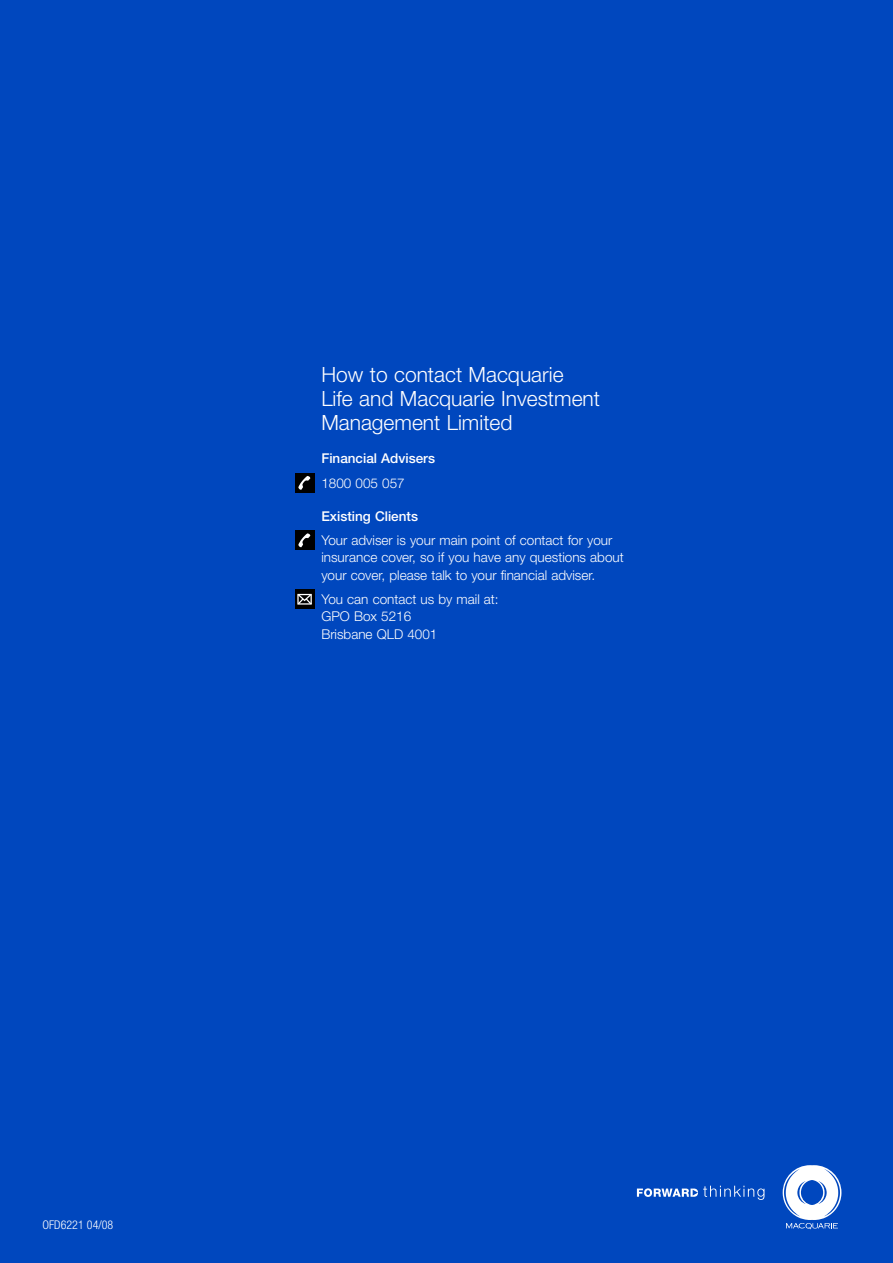
<style>
.page{position:relative;width:893px;height:1263px;background:#0047be}
.page>*{position:absolute;margin:0;border:0;box-sizing:border-box;transform-origin:0 0}
.t1{font:300 21px/24px "Helvetica Neue";color:#fff}
.t2{font:300 13.5px/17.2px "Helvetica Neue";color:#fff}
.t3{font:500 13.5px "Helvetica Neue";color:#fff}
.t4{font:300 condensed 12px "Helvetica Neue";color:#fff}
</style>
<div class="page">
<div style="left:295px;top:473px;width:19px;height:19px;background:#000"></div>
<svg style="left:298px;top:476px;width:12px;height:14px"></svg>
<div style="left:295px;top:530px;width:19px;height:20px;background:#000"></div>
<svg style="left:298px;top:533px;width:12px;height:14px"></svg>
<div style="left:295px;top:589px;width:19px;height:20px;background:#000"></div>
<svg style="left:297px;top:594px;width:15px;height:11px"></svg>
<svg style="left:637px;top:1186px;width:127px;height:14px"></svg>
<svg style="left:783px;top:1165px;width:58px;height:64px"></svg>
<h1 class="t1" style="left:321px;top:362px;width:280px">How to contact Macquarie<br>Life and Macquarie Investment<br>Management Limited</h1>
<p class="t3" style="left:321px;top:450px;width:115px">Financial Advisers</p>
<p class="t2" style="left:321px;top:474px;width:85px">1800 005 057</p>
<p class="t3" style="left:321px;top:508px;width:98px">Existing Clients</p>
<p class="t2" style="left:321px;top:531px;width:304px">Your adviser is your main point of contact for your insurance cover, so if you have any questions about your cover, please talk to your financial adviser.</p>
<p class="t2" style="left:321px;top:590px;width:179px">You can contact us by mail at:<br>GPO Box 5216<br>Brisbane QLD 4001</p>
<p class="t4" style="left:43px;top:1217px;width:72px">OFD6221 04/08</p>
</div>
